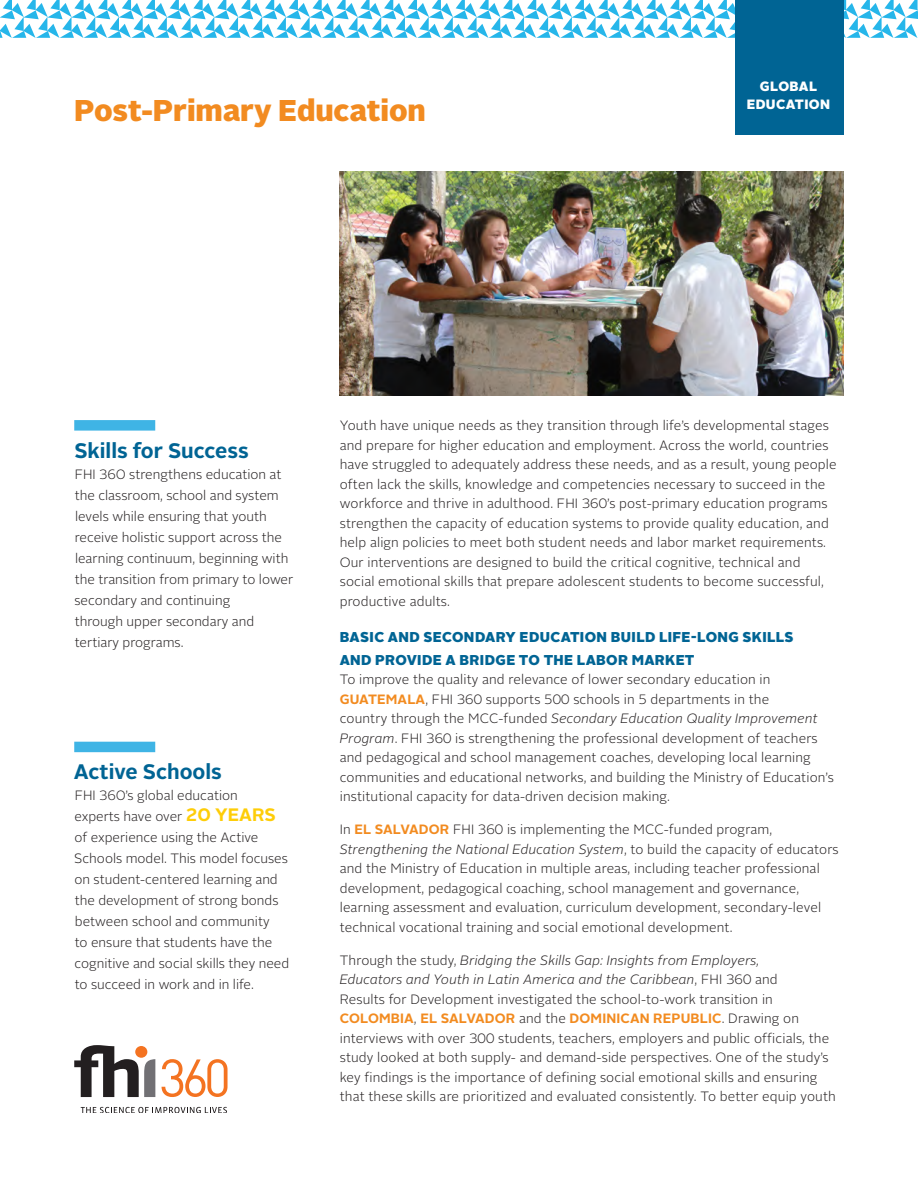
<style>
.page{position:relative;width:918px;height:1188px;background:#fff}
.page>*{position:absolute;margin:0;border:0;box-sizing:border-box;transform-origin:0 0}
.t1{font:900 30px "Alright Sans";letter-spacing:-.005em;color:#f28b20}
.Callout_Text--Rule_a{font:700 21px "Alright Sans";color:#006494}
.Body_Copy{font:900 14.25px/22.5px "Alright Sans";letter-spacing:.025em;color:#006494}
.Body_Copy-2{font:300 13.5px/19.5px "Alright Sans";letter-spacing:.01em;color:#231f20}
.Callout_Text--Rule_a-2{font:300 13.5px/21px "Alright Sans";color:#231f20}
.t2{font:900 13.5px/18px "Alright Sans";letter-spacing:.03em;color:#fff;text-align:center}
.s1{font-weight:700;font-size:18px;color:#fecd08}
.s2{font-weight:700;color:#f28b20}
.s3{font-style:italic}
</style>
<div class="page">
<svg style="left:0;top:0;width:918px;height:38px"></svg>
<div style="left:735px;top:0;width:109px;height:135px;background:#006494"></div>
<svg style="left:74px;top:1045px;width:81px;height:52px"></svg>
<svg style="left:162px;top:1059px;width:66px;height:38px"></svg>
<svg style="left:81px;top:1107px;width:146px;height:6px"></svg>
<div style="left:74px;top:420px;width:81px;height:11px;background:#3fb4e5"></div>
<div style="left:74px;top:742px;width:81px;height:10px;background:#3fb4e5"></div>
<img style="left:340px;top:172px;width:504px;height:223px">
<p class="t1" style="left:74px;top:89px;width:353px">Post-Primary Education</p>
<p class="t2" style="left:747px;top:77px;width:85px">GLOBAL<br>EDUCATION</p>
<p class="Callout_Text--Rule_a" style="left:74px;top:436px;width:176px">Skills for Success</p>
<p class="Callout_Text--Rule_a-2" style="left:74px;top:464px;width:220px">FHI 360 strengthens education at the classroom, school and system levels while ensuring that youth receive holistic support across the learning continuum, beginning with the transition from primary to lower secondary and continuing<br>through upper secondary and tertiary programs.</p>
<p class="Callout_Text--Rule_a" style="left:74px;top:757px;width:150px">Active Schools</p>
<p class="Callout_Text--Rule_a-2" style="left:74px;top:785px;width:216px">FHI 360’s global education<br>experts have over <span class="s1">20 YEARS </span>of experience using the Active<br>Schools model. This model focuses on student-centered learning and the development of strong bonds between school and community<br>to ensure that students have the cognitive and social skills they need to succeed in work and in life.</p>
<p class="Body_Copy-2" style="left:340px;top:416px;width:498px">Youth have unique needs as they transition through life’s developmental stages and prepare for higher education and employment. Across the world, countries have struggled to adequately address these needs, and as a result, young people often lack the skills, knowledge and competencies necessary to succeed in the workforce and thrive in adulthood. FHI 360’s post-primary education programs strengthen the capacity of education systems to provide quality education, and help align policies to meet both student needs and labor market requirements.<br>Our interventions are designed to build the critical cognitive, technical and social emotional skills that prepare adolescent students to become successful, productive adults.</p>
<p class="Body_Copy" style="left:340px;top:626px;width:455px">BASIC AND SECONDARY EDUCATION BUILD LIFE-LONG SKILLS<br>AND PROVIDE A BRIDGE TO THE LABOR MARKET</p>
<p class="Body_Copy-2" style="left:340px;top:670px;width:496px">To improve the quality and relevance of lower secondary education in <span class="s2">GUATEMALA</span>, FHI 360 supports 500 schools in 5 departments in the<br>country through the MCC-funded <span class="s3">Secondary Education Quality Improvement Program</span>. FHI 360 is strengthening the professional development of teachers and pedagogical and school management coaches, developing local learning communities and educational networks, and building the Ministry of Education’s institutional capacity for data-driven decision making.</p>
<p class="Body_Copy-2" style="left:340px;top:820px;width:500px">In <span class="s2">EL SALVADOR</span> FHI 360 is implementing the MCC-funded program, <span class="s3">Strengthening the National Education System</span>, to build the capacity of educators and the Ministry of Education in multiple areas, including teacher professional development, pedagogical coaching, school management and governance, learning assessment and evaluation, curriculum development, secondary-level technical vocational training and social emotional development.</p>
<p class="Body_Copy-2" style="left:340px;top:951px;width:498px">Through the study, <span class="s3">Bridging the Skills Gap: Insights from Employers,<br>Educators and Youth in Latin America and the Caribbean</span>, FHI 360 and<br>Results for Development investigated the school-to-work transition in <span class="s2">COLOMBIA</span>, <span class="s2">EL SALVADOR</span> and the <span class="s2">DOMINICAN REPUBLIC</span>. Drawing on interviews with over 300 students, teachers, employers and public officials, the study looked at both supply- and demand-side perspectives. One of the study’s key findings is the importance of defining social emotional skills and ensuring that these skills are prioritized and evaluated consistently. To better equip youth</p>
</div>
